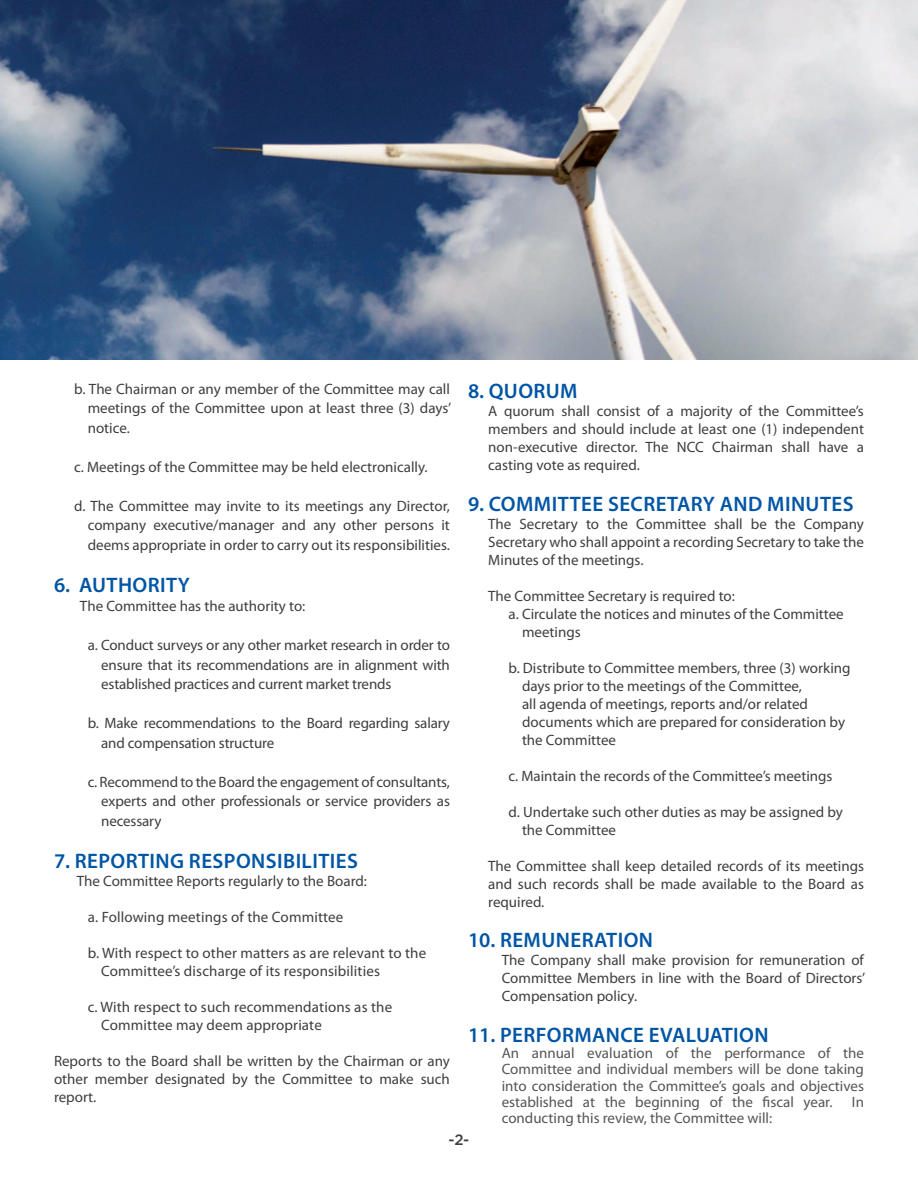
<style>
.page{position:relative;width:918px;height:1188px;background:#fff}
.page>*{position:absolute;margin:0;border:0;box-sizing:border-box;transform-origin:0 0}
.t1{font:600 21px "Myriad Pro";letter-spacing:.02em;color:#0155a5}
.t2{font:15px/18px "Myriad Pro";color:#3e3e3f;text-align:justify}
.t3{font:15px/16.2px "Myriad Pro";color:#545557;text-align:justify}
.t4{font:500 15px "Gotham";color:#3e3e3f}
</style>
<div class="page">
<img style="left:0;top:0;width:918px;height:360px">
<p class="t2" style="left:88px;top:379px;width:365px;line-height:19.5px;text-indent:-13px">b. The Chairman or any member of the Committee may call meetings of the Committee upon at least three (3) days’ notice.</p>
<p class="t2" style="left:74px;top:457px;width:355px">c. Meetings of the Committee may be held electronically.</p>
<p class="t2" style="left:88px;top:496px;width:364px;line-height:19.5px;text-indent:-13px">d. The Committee may invite to its meetings any Director, company executive/manager and any other persons it deems appropriate in order to carry out its responsibilities.</p>
<h1 class="t1" style="left:54px;top:571px;width:137px">6. AUTHORITY</h1>
<p class="t2" style="left:80px;top:597px;width:227px">The Committee has the authority to:</p>
<p class="t2" style="left:101px;top:635px;width:350px;line-height:19.5px;text-indent:-14px">a. Conduct surveys or any other market research in order to ensure that its recommendations are in alignment with established practices and current market trends</p>
<p class="t2" style="left:101px;top:713px;width:350px;line-height:19.5px;text-indent:-14px">b. Make recommendations to the Board regarding salary and compensation structure</p>
<p class="t2" style="left:101px;top:772px;width:350px;line-height:19.5px;text-indent:-14px">c. Recommend to the Board the engagement of consultants, experts and other professionals or service providers as necessary</p>
<h1 class="t1" style="left:54px;top:847px;width:305px">7. REPORTING RESPONSIBILITIES</h1>
<p class="t2" style="left:77px;top:872px;width:292px">The Committee Reports regularly to the Board:</p>
<p class="t2" style="left:88px;top:908px;width:257px">a. Following meetings of the Committee</p>
<p class="t2" style="left:101px;top:944px;width:326px;text-indent:-14px">b. With respect to other matters as are relevant to the<br>Committee’s discharge of its responsibilities</p>
<p class="t2" style="left:101px;top:998px;width:292px;text-indent:-14px">c. With respect to such recommendations as the<br>Committee may deem appropriate</p>
<p class="t2" style="left:54px;top:1052px;width:397px">Reports to the Board shall be written by the Chairman or any other member designated by the Committee to make such report.</p>
<h1 class="t1" style="left:468px;top:378px;width:111px">8. QUORUM</h1>
<p class="t2" style="left:488px;top:402px;width:377px">A quorum shall consist of a majority of the Committee’s members and should include at least one (1) independent non-executive director. The NCC Chairman shall have a casting vote as required.</p>
<h1 class="t1" style="left:468px;top:490px;width:387px">9. COMMITTEE SECRETARY AND MINUTES</h1>
<p class="t2" style="left:488px;top:514px;width:377px">The Secretary to the Committee shall be the Company Secretary who shall appoint a recording Secretary to take the Minutes of the meetings.</p>
<p class="t2" style="left:488px;top:586px;width:248px">The Committee Secretary is required to:</p>
<p class="t2" style="left:508px;top:604px;width:337px">a. Circulate the notices and minutes of the Committee</p>
<p class="t2" style="left:522px;top:622px;width:60px">meetings</p>
<p class="t2" style="left:522px;top:658px;width:330px;text-align:left;text-indent:-14px">b. Distribute to Committee members, three (3) working days prior to the meetings of the Committee,<br>all agenda of meetings, reports and/or related documents which are prepared for consideration by the Committee</p>
<p class="t2" style="left:508px;top:766px;width:326px">c. Maintain the records of the Committee’s meetings</p>
<p class="t2" style="left:522px;top:802px;width:323px;text-indent:-14px">d. Undertake such other duties as may be assigned by the Committee</p>
<p class="t2" style="left:488px;top:856px;width:377px">The Committee shall keep detailed records of its meetings and such records shall be made available to the Board as required.</p>
<h1 class="t1" style="left:468px;top:927px;width:187px">10. REMUNERATION</h1>
<p class="t2" style="left:502px;top:951px;width:365px">The Company shall make provision for remuneration of Committee Members in line with the Board of Directors’ Compensation policy.</p>
<h1 class="t1" style="left:468px;top:1022px;width:302px">11. PERFORMANCE EVALUATION</h1>
<p class="t3" style="left:502px;top:1045px;width:364px">An annual evaluation of the performance of the Committee and individual members will be done taking into consideration the Committee’s goals and objectives established at the beginning of the fiscal year.</p>
<p class="t3" style="left:852px;top:1093px;width:14px">In</p>
<p class="t3" style="left:502px;top:1110px;width:272px">conducting this review, the Committee will:</p>
<p class="t4" style="left:449px;top:1131px;width:22px">-2-</p>
</div>
